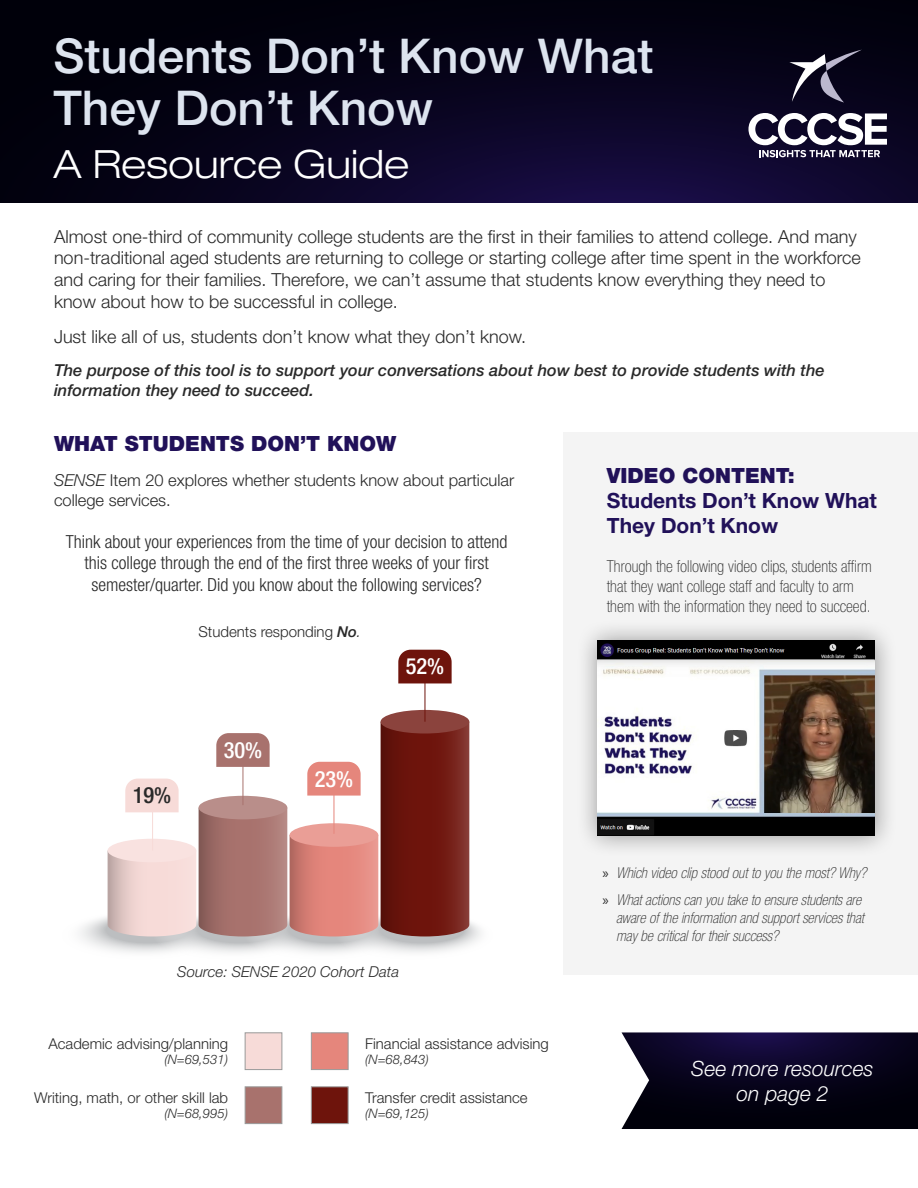
<style>
.page{position:relative;width:918px;height:1188px;background:#fff}
.page>*{position:absolute;margin:0;border:0;box-sizing:border-box;transform-origin:0 0}
.Section_Sidebar_Head{font:500 48px/52.5px "Helvetica Neue LT Std";color:#dde4ef}
.Section_Sidebar_Head-2{font:300 expanded 39px "Helvetica Neue LT Std";color:#fff}
.t1{font:500 condensed 22.35px "Helvetica Neue LT Std";color:#fff}
.t2{font:500 condensed 22.35px "Helvetica Neue LT Std";color:#292929}
.t3{font:700 21px/25.2px "Helvetica Neue LT Std";color:#211159}
.t4{font:italic 300 21px/25.2px "Helvetica Neue LT Std";color:#fff;text-align:center}
.Section_Sidebar_Head-3{font:900 21px "Helvetica Neue LT Std";color:#211159}
.Section_Sidebar_Head-4{font:300 18px/21.6px "Helvetica Neue LT Std";color:#292929}
.Section_Body{font:300 condensed 18px/21.6px "Helvetica Neue LT Std";color:#292929;text-align:center}
.Sidebar_Body{font:100 condensed 16.5px/19.8px "Helvetica Neue LT Std";color:#292929}
.Section_Sidebar_Head-5{font:italic 500 16.5px/19.8px "Helvetica Neue LT Std";color:#292929}
.Section_Body-2{font:300 16.5px/19.8px "Helvetica Neue LT Std";color:#292929}
.t5{font:italic 100 condensed 15px/18px "Helvetica Neue LT Std";color:#292929}
.t6{font:italic 300 15px "Helvetica Neue LT Std";color:#292929}
.Chart_Source{font:300 15px "Helvetica Neue LT Std";color:#292929}
.Chart_Labels{font:300 14.85px "Helvetica Neue LT Std";color:#292929}
.Chart_Labels-2{font:italic 300 13.05px "Helvetica Neue LT Std";color:#292929}
.s1{font-style:italic}
.s2{font-weight:500;font-style:italic}
.s3{font-weight:900}
.s4{font-family:"Myriad Pro";font-weight:400;font-style:normal;font-stretch:normal}
</style>
<div class="page">
<svg style="left:0;top:0;width:918px;height:203px;background:#07031b"></svg>
<svg style="left:748px;top:113px;width:139px;height:44px"></svg>
<svg style="left:789px;top:50px;width:73px;height:53px;background:#312e41"></svg>
<div style="left:564px;top:432px;width:354px;height:542px;background:#f4f4f4"></div>
<div style="left:381px;top:710px;width:88px;height:24px;background:#8b433d;border-radius:50%"></div>
<hr style="left:425px;top:682px;width:1px;height:40px;background:#6e140c">
<svg style="left:398px;top:650px;width:54px;height:33px;background:#741e17"></svg>
<svg style="left:80px;top:722px;width:401px;height:231px"></svg>
<div style="left:575px;top:619px;width:323px;height:239px;background:#000;opacity:.4"></div>
<img style="left:597px;top:640px;width:278px;height:195px">
<div style="left:245px;top:1033px;width:37px;height:37px;background:#f7dbd8;border:1px solid #999"></div>
<div style="left:245px;top:1087px;width:37px;height:37px;background:#a8726d;border:1px solid #999"></div>
<div style="left:311px;top:1033px;width:37px;height:37px;background:#e5867c;border:1px solid #999"></div>
<div style="left:311px;top:1087px;width:37px;height:37px;background:#6e140c;border:1px solid #999"></div>
<img style="left:765px;top:675px;width:110px;height:137px">
<svg style="left:622px;top:1032px;width:296px;height:97px;background:#131027"></svg>
<p class="Section_Sidebar_Head" style="left:53px;top:29px;width:602px">Students Don’t Know What<br>They Don’t Know</p>
<p class="Section_Sidebar_Head-2" style="left:53px;top:140px;width:358px">A Resource Guide</p>
<p class="Section_Sidebar_Head-4" style="left:54px;top:225px;width:808px">Almost one-third of community college students are the first in their families to attend college. And many non-traditional aged students are returning to college or starting college after time spent in the workforce and caring for their families. Therefore, we can’t assume that students know everything they need to know about how to be successful in college.</p>
<p class="Section_Sidebar_Head-4" style="left:54px;top:325px;width:474px">Just like all of us, students don’t know what they don’t know.</p>
<p class="Section_Sidebar_Head-5" style="left:54px;top:360px;width:772px">The purpose of this tool is to support your conversations about how best to provide students with the information they need to succeed.</p>
<p class="Section_Sidebar_Head-3" style="left:54px;top:431px;width:344px">WHAT STUDENTS DON’T KNOW</p>
<p class="Section_Body-2" style="left:54px;top:470px;width:462px"><span class="s1">SENSE</span> Item 20 explores whether students know about particular college services.</p>
<p class="Section_Body" style="left:66px;top:530px;width:443px">Think about your experiences from the time of your decision to attend this college through the end of the first three weeks of your first semester/quarter. Did you know about the following services?</p>
<p class="Chart_Source" style="left:198px;top:623px;width:164px">Students responding <span class="s2">No</span><span class="s1">.</span></p>
<p class="t1" style="left:406px;top:653px;width:40px">52%</p>
<p class="t3" style="left:607px;top:462px;width:271px"><span class="s3">VIDEO CONTENT:<br></span>Students Don’t Know What<br>They Don’t Know</p>
<p class="Sidebar_Body" style="left:607px;top:556px;width:266px">Through the following video clips, students affirm that they want college staff and faculty to arm them with the information they need to succeed.</p>
<p class="t2" style="left:133px;top:782px;width:40px">19%</p>
<p class="t1" style="left:224px;top:737px;width:40px">30%</p>
<p class="t1" style="left:315px;top:765px;width:40px">23%</p>
<p class="t6" style="left:177px;top:963px;width:223px">Source: SENSE 2020 Cohort Data</p>
<p class="Chart_Labels" style="left:49px;top:1034px;width:181px">Academic advising/planning</p>
<p class="Chart_Labels-2" style="left:164px;top:1052px;width:65px">(N=69,531)</p>
<p class="Chart_Labels" style="left:34px;top:1088px;width:195px">Writing, math, or other skill lab</p>
<p class="Chart_Labels-2" style="left:164px;top:1106px;width:65px">(N=68,995)</p>
<p class="Chart_Labels" style="left:365px;top:1034px;width:185px">Financial assistance advising</p>
<p class="Chart_Labels-2" style="left:365px;top:1052px;width:65px">(N=68,843)</p>
<p class="Chart_Labels" style="left:365px;top:1088px;width:164px">Transfer credit assistance</p>
<p class="Chart_Labels-2" style="left:365px;top:1106px;width:65px">(N=69,125)</p>
<p class="t5" style="left:603px;top:864px;width:265px"><span class="s4">»</span> Which video clip stood out to you the most? Why?</p>
<p class="t5" style="left:616px;top:891px;width:249px;text-indent:-14px"><span class="s4">»</span> What actions can you take to ensure students are aware of the information and support services that may be critical for their success?</p>
<p class="t4" style="left:691px;top:1055px;width:184px">See more resources on page 2</p>
</div>
